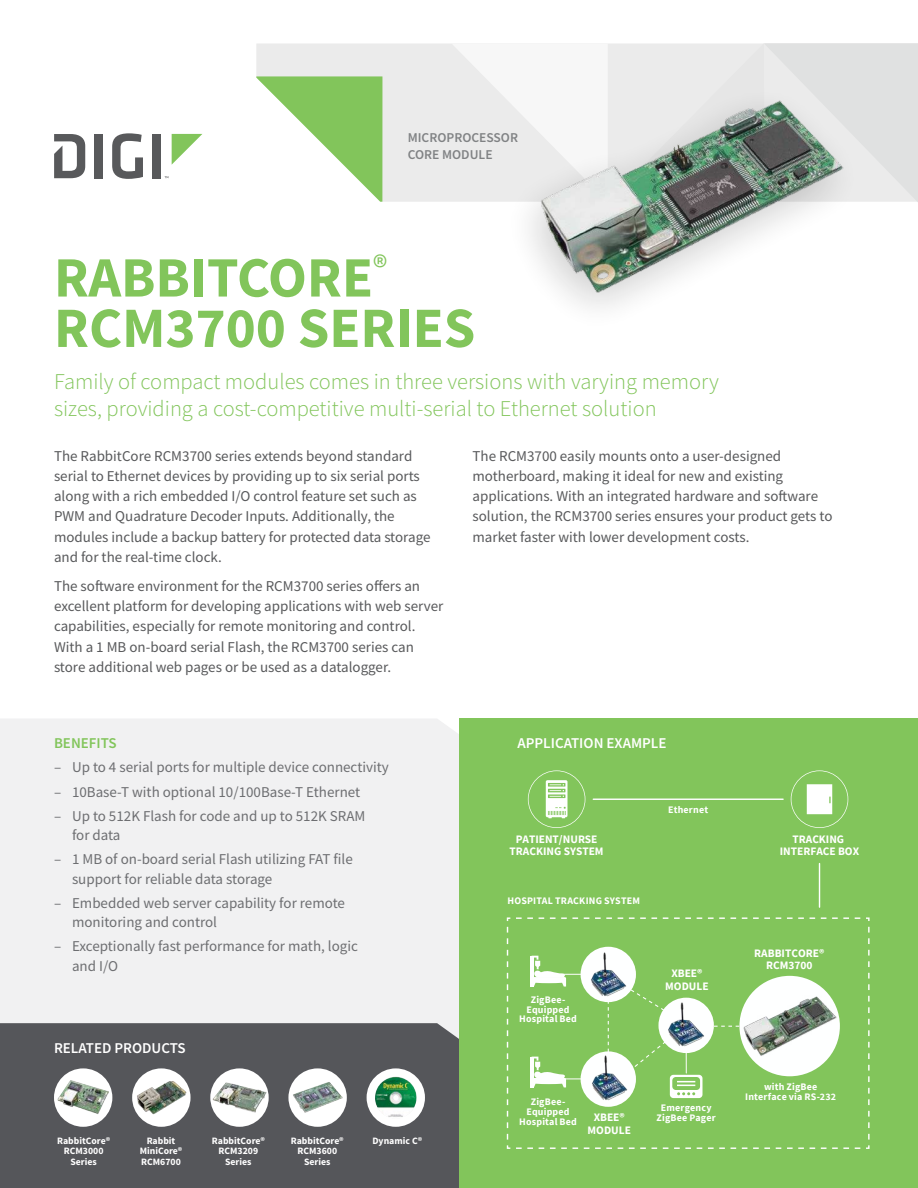
<style>
.page{position:relative;width:918px;height:1188px;background:#fff}
.page>*{position:absolute;margin:0;border:0;box-sizing:border-box;transform-origin:0 0}
.t1{font:700 57px/50.4px "Source Sans Pro";color:#82c55b}
.t2{font:300 22.5px/27px "Source Sans Pro";color:#82c55b}
.t3{font:15px/20.2px "Source Sans Pro";color:#58595b}
.t4{font:15px/19.5px "Source Sans Pro";color:#6d6e71}
.t5{font:600 15px "Source Sans Pro";color:#fff}
.t6{font:600 15px "Source Sans Pro";color:#82c55b}
.t7{font:600 13.5px/16.5px "Source Sans Pro";color:#808284}
.t8{font:700 11.4px/12.9px "Source Sans Pro";color:#fff;text-align:center}
.t9{font:700 10.05px/10.1px "Source Sans Pro";letter-spacing:.02em;color:#fff;text-align:center}
.t10{font:700 9.75px/10.5px "Source Sans Pro";color:#fff;text-align:center}
</style>
<div class="page">
<div style="left:95px;top:134px;width:8px;height:44px;background:#58595b"></div>
<svg style="left:112px;top:133px;width:31px;height:46px"></svg>
<div style="left:152px;top:134px;width:9px;height:44px;background:#58595b"></div>
<svg style="left:172px;top:134px;width:30px;height:30px"></svg>
<svg style="left:54px;top:134px;width:31px;height:44px"></svg>
<div style="left:459px;top:718px;width:459px;height:470px;background:#82c55b"></div>
<div style="left:0;top:719px;width:459px;height:304px;background:#f1f1f2"></div>
<div style="left:0;top:1023px;width:459px;height:165px;background:#55565a"></div>
<div style="left:256px;top:44px;width:195px;height:158px;background:#ebebeb"></div>
<svg style="left:256px;top:76px;width:126px;height:126px"></svg>
<svg style="left:451px;top:43px;width:467px;height:159px"></svg>
<div style="left:54px;top:1068px;width:58px;height:59px;background:#fff;border-radius:50%"></div>
<img style="left:58px;top:1079px;width:51px;height:37px">
<div style="left:210px;top:1068px;width:59px;height:59px;background:#fff;border-radius:50%"></div>
<img style="left:212px;top:1082px;width:55px;height:32px">
<div style="left:367px;top:1068px;width:58px;height:59px;background:#fff;border-radius:50%"></div>
<img style="left:375px;top:1077px;width:43px;height:42px">
<div style="left:132px;top:1068px;width:59px;height:59px;background:#fff;border-radius:50%"></div>
<img style="left:136px;top:1081px;width:50px;height:33px">
<div style="left:288px;top:1068px;width:59px;height:59px;background:#fff;border-radius:50%"></div>
<img style="left:293px;top:1081px;width:50px;height:33px">
<img style="left:494px;top:81px;width:380px;height:227px">
<hr style="left:593px;top:799px;width:190px;height:1px;background:#fff">
<hr style="left:819px;top:864px;width:1px;height:43px;background:#fff">
<svg style="left:528px;top:770px;width:57px;height:58px"></svg>
<svg style="left:506px;top:917px;width:364px;height:232px"></svg>
<svg style="left:791px;top:770px;width:57px;height:58px"></svg>
<img style="left:743px;top:995px;width:94px;height:61px">
<p class="t7" style="left:408px;top:130px;width:112px">MICROPROCESSOR<br>CORE MODULE</p>
<h1 class="t1" style="left:54px;top:256px;width:423px">RABBITCORE<sup>®<br></sup>RCM3700 SERIES</h1>
<h2 class="t2" style="left:54px;top:370px;width:666px">Family of compact modules comes in three versions with varying memory sizes, providing a cost-competitive multi-serial to Ethernet solution</h2>
<p class="t3" style="left:54px;top:447px;width:378px">The RabbitCore RCM3700 series extends beyond standard serial to Ethernet devices by providing up to six serial ports along with a rich embedded I/O control feature set such as PWM and Quadrature Decoder Inputs. Additionally, the modules include a backup battery for protected data storage and for the real-time clock.</p>
<p class="t3" style="left:54px;top:577px;width:391px">The software environment for the RCM3700 series offers an excellent platform for developing applications with web server capabilities, especially for remote monitoring and control.<br>With a 1 MB on-board serial Flash, the RCM3700 series can store additional web pages or be used as a datalogger.</p>
<p class="t6" style="left:54px;top:737px;width:64px">BENEFITS</p>
<p class="t4" style="left:54px;top:759px;width:336px">– Up to 4 serial ports for multiple device connectivity</p>
<p class="t4" style="left:54px;top:783px;width:308px">– 10Base-T with optional 10/100Base-T Ethernet</p>
<p class="t4" style="left:72px;top:807px;width:295px;text-indent:-18px">– Up to 512K Flash for code and up to 512K SRAM for data</p>
<p class="t4" style="left:72px;top:851px;width:282px;text-indent:-18px">– 1 MB of on-board serial Flash utilizing FAT file support for reliable data storage</p>
<p class="t4" style="left:72px;top:894px;width:274px;text-indent:-18px">– Embedded web server capability for remote monitoring and control</p>
<p class="t4" style="left:72px;top:938px;width:287px;text-indent:-18px">– Exceptionally fast performance for math, logic and I/O</p>
<p class="t5" style="left:54px;top:1042px;width:133px">RELATED PRODUCTS</p>
<p class="t10" style="left:57px;top:1136px;width:54px">RabbitCore®<br>RCM3000<br>Series</p>
<p class="t10" style="left:212px;top:1136px;width:54px">RabbitCore®<br>RCM3209<br>Series</p>
<p class="t10" style="left:147px;top:1136px;width:30px">Rabbit</p>
<p class="t10" style="left:372px;top:1136px;width:51px">Dynamic C®</p>
<p class="t10" style="left:140px;top:1146px;width:44px;text-align:left">MiniCore®<br>RCM6700</p>
<p class="t10" style="left:291px;top:1136px;width:54px">RabbitCore®<br>RCM3600<br>Series</p>
<p class="t3" style="left:472px;top:447px;width:361px">The RCM3700 easily mounts onto a user-designed motherboard, making it ideal for new and existing applications. With an integrated hardware and software solution, the RCM3700 series ensures your product gets to market faster with lower development costs.</p>
<p class="t5" style="left:518px;top:737px;width:151px">APPLICATION EXAMPLE</p>
<p class="t9" style="left:668px;top:806px;width:42px">Ethernet</p>
<p class="t8" style="left:510px;top:833px;width:95px">PATIENT/NURSE<br>TRACKING SYSTEM</p>
<p class="t8" style="left:780px;top:833px;width:81px">TRACKING<br>INTERFACE BOX</p>
<p class="t9" style="left:508px;top:896px;width:134px">HOSPITAL TRACKING SYSTEM</p>
<p class="t9" style="left:519px;top:995px;width:59px">ZigBee-<br>Equipped<br>Hospital Bed</p>
<p class="t8" style="left:665px;top:968px;width:45px">XBEE®<br>MODULE</p>
<p class="t9" style="left:519px;top:1097px;width:59px">ZigBee-<br>Equipped<br>Hospital Bed</p>
<p class="t8" style="left:588px;top:1112px;width:45px">XBEE®<br>MODULE</p>
<p class="t9" style="left:657px;top:1103px;width:61px">Emergency<br>ZigBee Pager</p>
<p class="t8" style="left:754px;top:947px;width:72px">RABBITCORE®<br>RCM3700</p>
<p class="t9" style="left:745px;top:1083px;width:93px">with ZigBee<br>Interface via RS-232</p>
</div>
